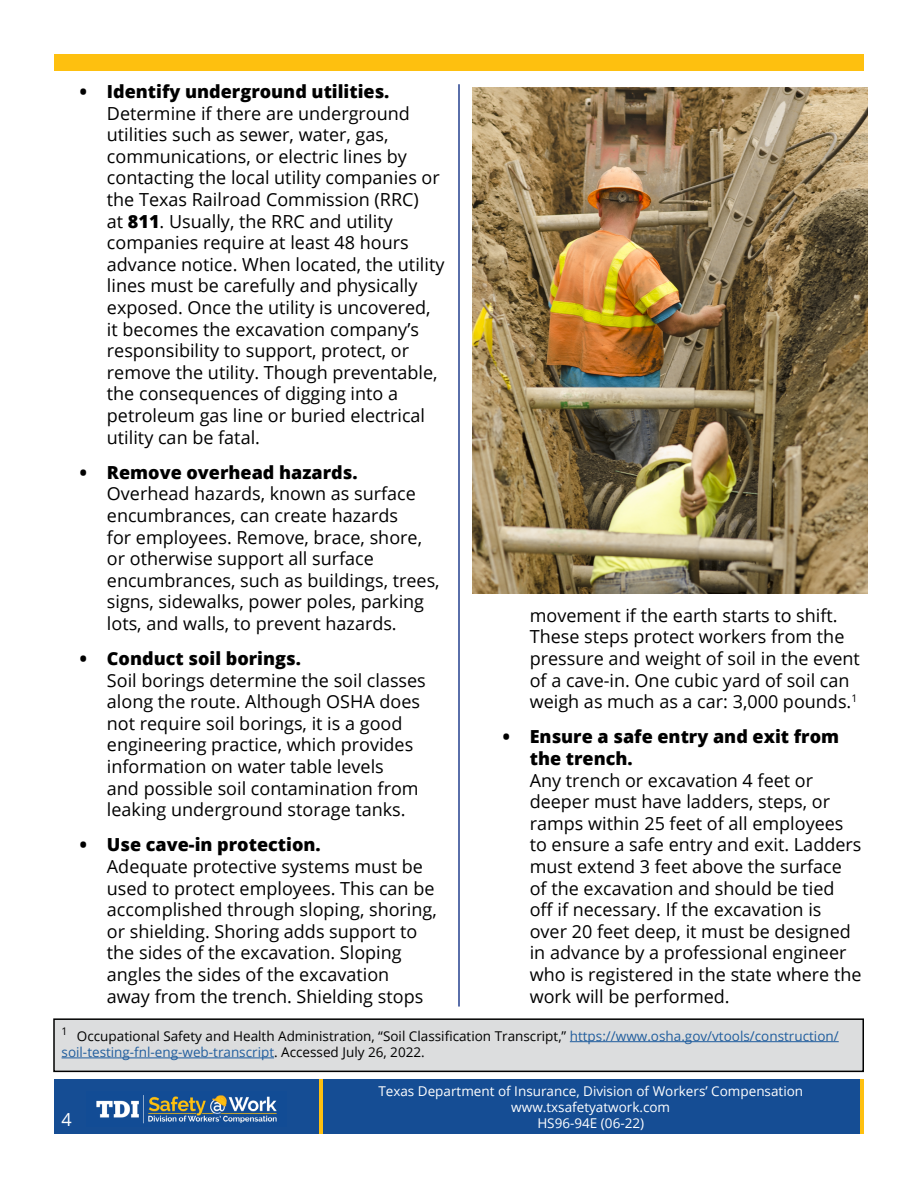
<style>
.page{position:relative;width:918px;height:1188px;background:#fff}
.page>*{position:absolute;margin:0;border:0;box-sizing:border-box;transform-origin:0 0}
.t1{font:18px/21.6px "Open Sans";color:#000}
.t2{font:800 18px/21.6px "Open Sans";color:#000}
.t3{font:18px "Open Sans";color:#fff}
.t4{font:13.5px/16.2px "Open Sans";color:#000}
.t5{font:13.5px/16.2px "Open Sans";color:#fff;text-align:center}
.s1{font-weight:800}
.s2{color:#215e9e}
</style>
<div class="page">
<img style="left:472px;top:87px;width:395px;height:507px">
<div style="left:54px;top:1019px;width:809px;height:52px;background:#dcddde"></div>
<div style="left:53px;top:1018px;width:811px;height:54px;border:2px solid #000"></div>
<hr style="left:570px;top:1041px;width:269px;height:1px;background:#215e9e">
<hr style="left:62px;top:1058px;width:212px;height:1px;background:#215e9e">
<div style="left:54px;top:1080px;width:810px;height:54px;background:#154d94"></div>
<img style="left:96px;top:1095px;width:181px;height:29px">
<hr style="left:860px;top:1080px;width:4px;height:54px;background:#fec00f">
<hr style="left:319px;top:1080px;width:4px;height:54px;background:#fec00f">
<hr style="left:458px;top:84px;width:2px;height:923px;background:#25408f">
<div style="left:54px;top:54px;width:810px;height:17px;background:#fec00f"></div>
<p class="t2" style="left:80px;top:80px;width:311px">• Identify underground utilities.</p>
<p class="t1" style="left:107px;top:102px;width:339px">Determine if there are underground utilities such as sewer, water, gas, communications, or electric lines by contacting the local utility companies or the Texas Railroad Commission (RRC)<br>at <span class="s1">811</span>. Usually, the RRC and utility companies require at least 48 hours advance notice. When located, the utility lines must be carefully and physically exposed. Once the utility is uncovered, it becomes the excavation company’s responsibility to support, protect, or remove the utility. Though preventable, the consequences of digging into a petroleum gas line or buried electrical utility can be fatal.</p>
<p class="t2" style="left:80px;top:460px;width:279px">• Remove overhead hazards.</p>
<p class="t1" style="left:107px;top:483px;width:334px">Overhead hazards, known as surface encumbrances, can create hazards<br>for employees. Remove, brace, shore, or otherwise support all surface encumbrances, such as buildings, trees, signs, sidewalks, power poles, parking lots, and walls, to prevent hazards.</p>
<p class="t2" style="left:80px;top:647px;width:223px">• Conduct soil borings.</p>
<p class="t1" style="left:107px;top:669px;width:320px">Soil borings determine the soil classes along the route. Although OSHA does not require soil borings, it is a good engineering practice, which provides information on water table levels<br>and possible soil contamination from leaking underground storage tanks.</p>
<p class="t2" style="left:80px;top:833px;width:242px">• Use cave-in protection.</p>
<p class="t1" style="left:107px;top:855px;width:331px">Adequate protective systems must be used to protect employees. This can be accomplished through sloping, shoring, or shielding. Shoring adds support to the sides of the excavation. Sloping angles the sides of the excavation<br>away from the trench. Shielding stops</p>
<p class="t1" style="left:530px;top:604px;width:332px">movement if the earth starts to shift.<br>These steps protect workers from the pressure and weight of soil in the event of a cave-in. One cubic yard of soil can weigh as much as a car: 3,000 pounds.<sup>1</sup></p>
<p class="t2" style="left:530px;top:725px;width:311px;text-indent:-27px">• Ensure a safe entry and exit from the trench.</p>
<p class="t1" style="left:530px;top:769px;width:333px">Any trench or excavation 4 feet or deeper must have ladders, steps, or ramps within 25 feet of all employees to ensure a safe entry and exit. Ladders must extend 3 feet above the surface of the excavation and should be tied off if necessary. If the excavation is over 20 feet deep, it must be designed in advance by a professional engineer who is registered in the state where the work will be performed.</p>
<p class="t4" style="left:62px;top:1027px;width:779px"><sup>1</sup> Occupational Safety and Health Administration, “Soil Classification Transcript,” <span class="s2">https://www.osha.gov/vtools/construction/ soil-testing-fnl-eng-web-transcript</span>. Accessed July 26, 2022.</p>
<p class="t5" style="left:378px;top:1082px;width:426px">Texas Department of Insurance, Division of Workers’ Compensation www.txsafetyatwork.com</p>
<p class="t3" style="left:62px;top:1107px;width:12px">4</p>
<p class="t5" style="left:537px;top:1115px;width:108px">HS96-94E (06-22)</p>
</div>
